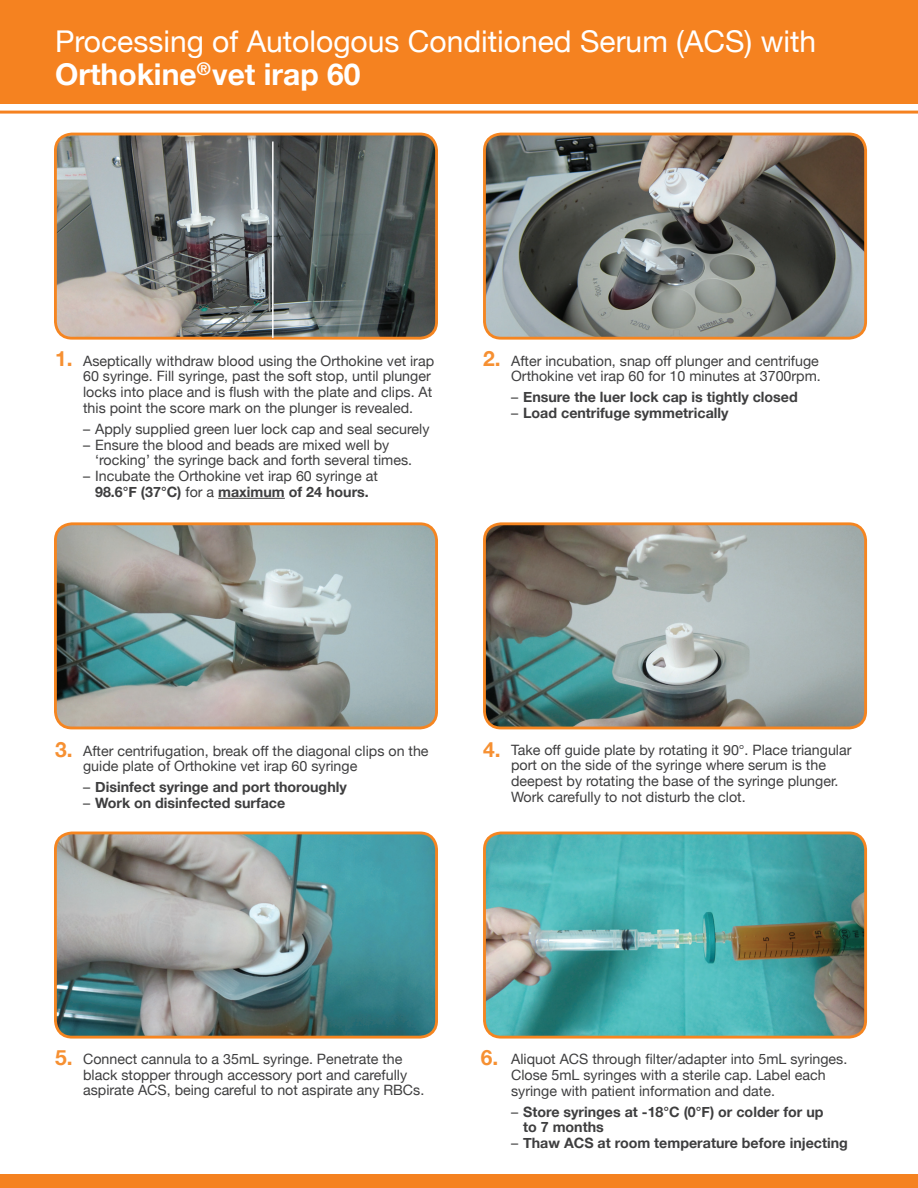
<style>
.page{position:relative;width:918px;height:1188px;background:#fff}
.page>*{position:absolute;margin:0;border:0;box-sizing:border-box;transform-origin:0 0}
.t1{font:30px/33px "Helvetica Neue";color:#fff}
.t2{font:700 21px "Helvetica Neue";color:#f69032}
.t3{font:14.25px/15.8px "Helvetica Neue";color:#3e3e3f}
.t4{font:700 14.25px/15.8px "Helvetica Neue";color:#3e3e3f}
.s1{font-weight:700}
.s2{font-weight:400}
</style>
<div class="page">
<hr style="left:218px;top:498px;width:67px;height:1px;background:#3e3e3f">
<img style="left:55px;top:134px;width:382px;height:202px">
<div style="left:54px;top:133px;width:384px;height:207px;border:3px solid #f58520;border-radius:17px"></div>
<hr style="left:272px;top:142px;width:2px;height:196px;background:#fff">
<div style="left:0;top:0;width:918px;height:103px;background:#f58220"></div>
<hr style="left:0;top:111px;width:918px;height:3px;background:#f58220">
<div style="left:0;top:1174px;width:918px;height:14px;background:#f58220"></div>
<img style="left:484px;top:134px;width:382px;height:202px">
<div style="left:483px;top:133px;width:384px;height:207px;border:3px solid #f58520;border-radius:17px"></div>
<img style="left:55px;top:526px;width:382px;height:202px">
<div style="left:54px;top:522px;width:384px;height:207px;border:3px solid #f58520;border-radius:17px"></div>
<img style="left:484px;top:526px;width:382px;height:202px">
<div style="left:483px;top:522px;width:384px;height:207px;border:3px solid #f58520;border-radius:17px"></div>
<img style="left:55px;top:833px;width:382px;height:202px">
<div style="left:54px;top:832px;width:384px;height:207px;border:3px solid #f58520;border-radius:17px"></div>
<img style="left:484px;top:833px;width:382px;height:202px">
<div style="left:483px;top:832px;width:384px;height:207px;border:3px solid #f58520;border-radius:17px"></div>
<h1 class="t1" style="left:55px;top:24px;width:763px">Processing of Autologous Conditioned Serum (ACS) with<br><span class="s1">Orthokine</span><sup>®</sup><span class="s1">vet irap 60</span></h1>
<h2 class="t2" style="left:55px;top:346px;width:19px">1.</h2>
<p class="t3" style="left:83px;top:352px;width:353px">Aseptically withdraw blood using the Orthokine vet irap 60 syringe. Fill syringe, past the soft stop, until plunger locks into place and is flush with the plate and clips. At this point the score mark on the plunger is revealed.</p>
<p class="t3" style="left:83px;top:421px;width:348px">– Apply supplied green luer lock cap and seal securely</p>
<p class="t3" style="left:95px;top:436px;width:319px;text-indent:-12px">– Ensure the blood and beads are mixed well by ‘rocking’ the syringe back and forth several times.</p>
<p class="t3" style="left:83px;top:468px;width:296px;text-align:center">– Incubate the Orthokine vet irap 60 syringe at<br><span class="s1">98.6°F (37°C)</span> for a <span class="s1">maximum of 24 hours.</span></p>
<h2 class="t2" style="left:483px;top:346px;width:19px">2.</h2>
<p class="t3" style="left:511px;top:352px;width:311px">After incubation, snap off plunger and centrifuge<br>Orthokine vet irap 60 for 10 minutes at 3700rpm.</p>
<p class="t4" style="left:511px;top:389px;width:288px"><span class="s2">–</span> Ensure the luer lock cap is tightly closed</p>
<p class="t4" style="left:511px;top:405px;width:219px"><span class="s2">–</span> Load centrifuge symmetrically</p>
<h2 class="t2" style="left:55px;top:736px;width:19px">3.</h2>
<p class="t3" style="left:83px;top:743px;width:347px">After centrifugation, break off the diagonal clips on the guide plate of Orthokine vet irap 60 syringe</p>
<p class="t4" style="left:83px;top:779px;width:265px"><span class="s2">–</span> Disinfect syringe and port thoroughly</p>
<p class="t4" style="left:83px;top:795px;width:204px"><span class="s2">–</span> Work on disinfected surface</p>
<h2 class="t2" style="left:483px;top:736px;width:19px">4.</h2>
<p class="t3" style="left:511px;top:742px;width:342px">Take off guide plate by rotating it 90°. Place triangular port on the side of the syringe where serum is the deepest by rotating the base of the syringe plunger.<br>Work carefully to not disturb the clot.</p>
<h2 class="t2" style="left:55px;top:1045px;width:19px">5.</h2>
<h2 class="t2" style="left:481px;top:1045px;width:19px">6.</h2>
<p class="t3" style="left:83px;top:1051px;width:343px">Connect cannula to a 35mL syringe. Penetrate the black stopper through accessory port and carefully aspirate ACS, being careful to not aspirate any RBCs.</p>
<p class="t3" style="left:511px;top:1051px;width:338px">Aliquot ACS through filter/adapter into 5mL syringes.<br>Close 5mL syringes with a sterile cap. Label each syringe with patient information and date.</p>
<p class="t4" style="left:523px;top:1103px;width:302px;text-indent:-12px"><span class="s2">–</span> Store syringes at -18°C (0°F) or colder for up to 7 months</p>
<p class="t4" style="left:511px;top:1135px;width:338px"><span class="s2">–</span> Thaw ACS at room temperature before injecting</p>
</div>
